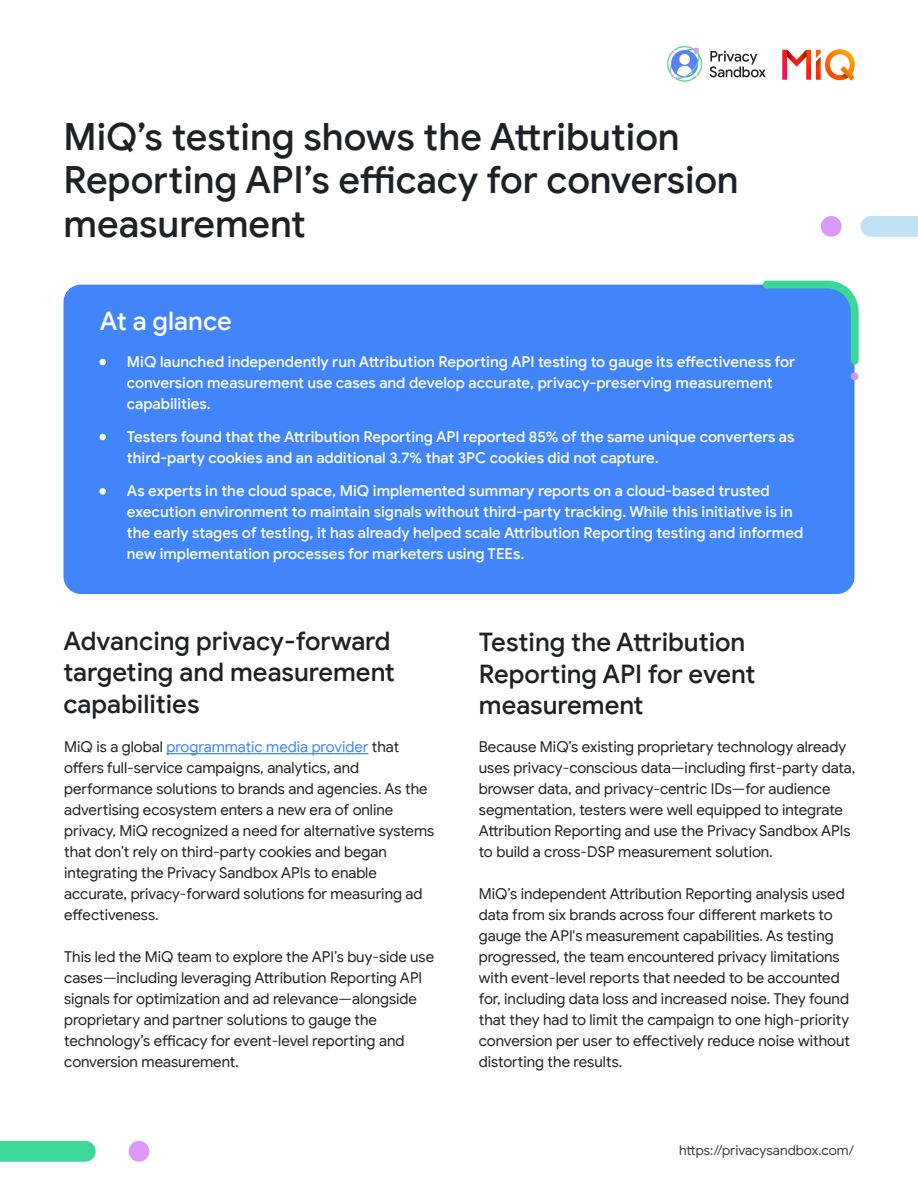
<style>
.page{position:relative;width:918px;height:1188px;background:#fff}
.page>*{position:absolute;margin:0;border:0;box-sizing:border-box;transform-origin:0 0}
.t1{font:500 37.5px/43.5px "Google Sans";color:#202124}
.t2{font:500 25.5px/31.5px "Google Sans";color:#202124}
.t3{font:500 25.5px "Google Sans";color:#fff}
.t4{font:15px/21px "Google Sans";color:#202124}
.t5{font:500 15px/21px "Google Sans";color:#fff}
.t6{font:13.5px "Google Sans";letter-spacing:-.005em;color:#3c4043}
.s1{color:#4285fa}
</style>
<div class="page">
<div style="left:129px;top:1141px;width:20px;height:21px;background:#dc9af8;border-radius:50%"></div>
<svg style="left:0;top:1141px;width:96px;height:21px"></svg>
<hr style="left:166px;top:753px;width:203px;height:1px;background:#4285fa">
<div style="left:821px;top:216px;width:21px;height:21px;background:#dc9af8;border-radius:50%"></div>
<svg style="left:861px;top:216px;width:57px;height:21px"></svg>
<div style="left:63px;top:285px;width:792px;height:309px;background:#4285fa;border-radius:17px"></div>
<div style="left:99px;top:359px;width:7px;height:6px;background:#fff;border-radius:50%"></div>
<div style="left:99px;top:434px;width:7px;height:6px;background:#fff;border-radius:50%"></div>
<div style="left:99px;top:488px;width:7px;height:7px;background:#fff;border-radius:50%"></div>
<svg style="left:759px;top:280px;width:100px;height:89px"></svg>
<div style="left:851px;top:372px;width:8px;height:8px;background:#d29df4;border-radius:50%"></div>
<img style="left:667px;top:46px;width:98px;height:36px">
<img style="left:782px;top:50px;width:73px;height:30px">
<h1 class="t1" style="left:63px;top:115px;width:677px">MiQ’s testing shows the Attribution<br>Reporting API’s efficacy for conversion measurement</h1>
<h2 class="t3" style="left:100px;top:306px;width:133px">At a glance</h2>
<p class="t5" style="left:127px;top:351px;width:670px">MiQ launched independently run Attribution Reporting API testing to gauge its effectiveness for conversion measurement use cases and develop accurate, privacy-preserving measurement capabilities.</p>
<p class="t5" style="left:127px;top:426px;width:669px">Testers found that the Attribution Reporting API reported 85% of the same unique converters as third-party cookies and an additional 3.7% that 3PC cookies did not capture.</p>
<p class="t5" style="left:127px;top:480px;width:678px">As experts in the cloud space, MiQ implemented summary reports on a cloud-based trusted execution environment to maintain signals without third-party tracking. While this initiative is in the early stages of testing, it has already helped scale Attribution Reporting testing and informed new implementation processes for marketers using TEEs.</p>
<h2 class="t2" style="left:63px;top:625px;width:333px">Advancing privacy-forward targeting and measurement capabilities</h2>
<p class="t4" style="left:64px;top:736px;width:371px">MiQ is a global <span class="s1">programmatic media provider</span> that offers full-service campaigns, analytics, and performance solutions to brands and agencies. As the advertising ecosystem enters a new era of online privacy, MiQ recognized a need for alternative systems that don’t rely on third-party cookies and began integrating the Privacy Sandbox APIs to enable accurate, privacy-forward solutions for measuring ad effectiveness.</p>
<p class="t4" style="left:64px;top:946px;width:372px">This led the MiQ team to explore the API’s buy-side use cases—including leveraging Attribution Reporting API signals for optimization and ad relevance—alongside proprietary and partner solutions to gauge the technology’s efficacy for event-level reporting and conversion measurement.</p>
<h2 class="t2" style="left:479px;top:626px;width:278px">Testing the Attribution<br>Reporting API for event measurement</h2>
<p class="t4" style="left:479px;top:736px;width:378px">Because MiQ’s existing proprietary technology already uses privacy-conscious data—including first-party data, browser data, and privacy-centric IDs—for audience segmentation, testers were well equipped to integrate Attribution Reporting and use the Privacy Sandbox APIs to build a cross-DSP measurement solution.</p>
<p class="t4" style="left:479px;top:883px;width:373px">MiQ’s independent Attribution Reporting analysis used data from six brands across four different markets to gauge the API's measurement capabilities. As testing progressed, the team encountered privacy limitations with event-level reports that needed to be accounted for, including data loss and increased noise. They found that they had to limit the campaign to one high-priority conversion per user to effectively reduce noise without distorting the results.</p>
<p class="t6" style="left:679px;top:1142px;width:177px">https://privacysandbox.com/</p>
</div>
